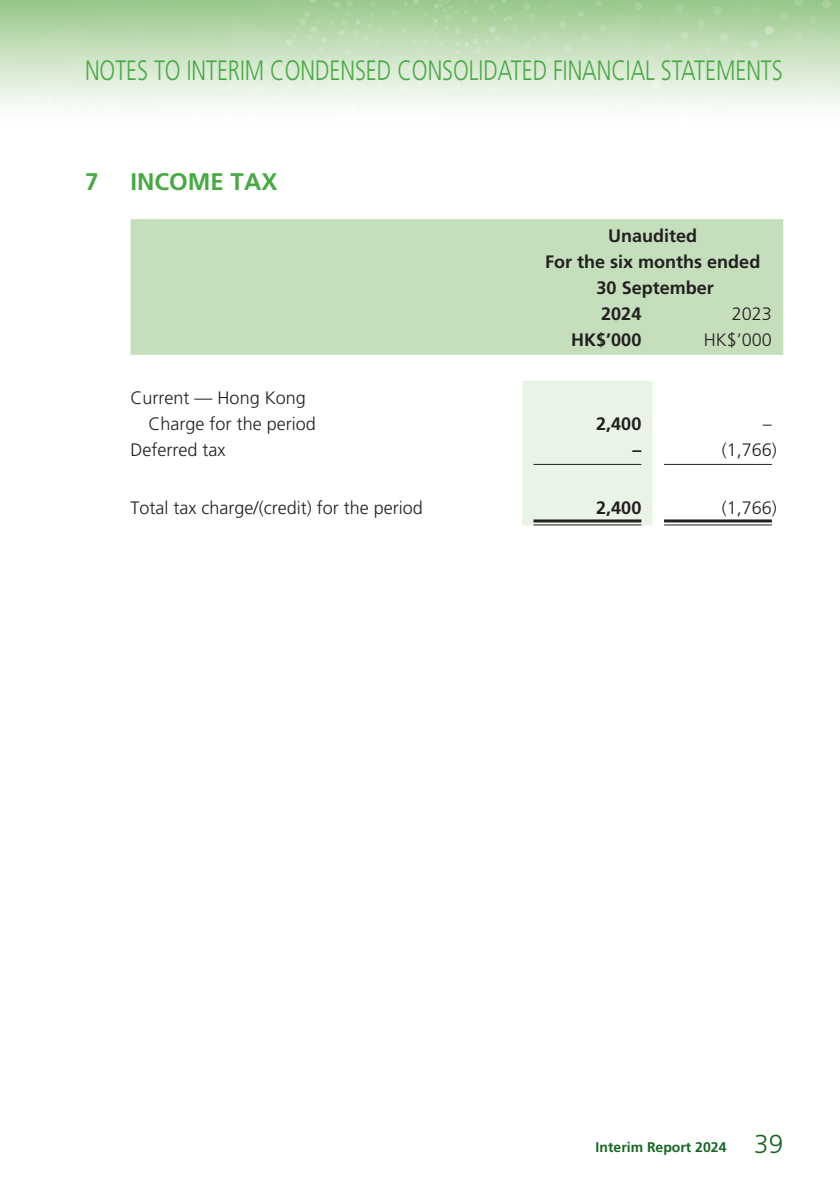
<style>
.page{position:relative;width:840px;height:1191px;background:#fff}
.page>*{position:absolute;margin:0;border:0;box-sizing:border-box;transform-origin:0 0}
.t1{font:300 28px "Frutiger LT Std";color:#46aa42;scale:.78 1}
._01_H1{font:700 24px "Frutiger LT Std";color:#46aa42}
._50_Table_txt{font:300 18px "Frutiger LT Std";color:#231f20}
._50_Table_txt-2{font:700 18px "Frutiger LT Std";color:#231f20}
.t2{font:700 14px "Frutiger LT Std";color:#166722}
.s1{font-weight:300;font-size:26px}
</style>
<div class="page">
<img style="left:0;top:0;width:839px;height:526px">
<div style="left:130px;top:219px;width:652px;height:136px;background:#c5dfbc"></div>
<div style="left:522px;top:381px;width:130px;height:144px;background:#eaf4e6"></div>
<hr style="left:533px;top:464px;width:108px;height:1px;background:#231f20">
<hr style="left:663px;top:464px;width:108px;height:1px;background:#231f20">
<hr style="left:533px;top:519px;width:108px;height:3px;background:#231f20">
<hr style="left:533px;top:524px;width:108px;height:1px;background:#231f20">
<hr style="left:663px;top:519px;width:108px;height:3px;background:#231f20">
<hr style="left:663px;top:524px;width:108px;height:1px;background:#231f20">
<h1 class="t1" style="left:85px;top:54px;width:895px">NOTES TO INTERIM CONDENSED CONSOLIDATED FINANCIAL STATEMENTS</h1>
<p class="_01_H1" style="left:85px;top:168px;width:15px">7</p>
<p class="_01_H1" style="left:130px;top:168px;width:148px">INCOME TAX</p>
<p class="_50_Table_txt-2" style="left:607px;top:225px;width:91px">Unaudited</p>
<p class="_50_Table_txt-2" style="left:544px;top:251px;width:217px">For the six months ended</p>
<p class="_50_Table_txt-2" style="left:596px;top:277px;width:119px">30 September</p>
<p class="_50_Table_txt-2" style="left:601px;top:303px;width:42px">2024</p>
<p class="_50_Table_txt" style="left:731px;top:304px;width:42px">2023</p>
<p class="_50_Table_txt-2" style="left:571px;top:329px;width:72px">HK$’000</p>
<p class="_50_Table_txt" style="left:703px;top:330px;width:70px">HK$’000</p>
<p class="_50_Table_txt" style="left:130px;top:387px;width:177px">Current — Hong Kong</p>
<p class="_50_Table_txt" style="left:148px;top:413px;width:169px">Charge for the period</p>
<p class="_50_Table_txt-2" style="left:596px;top:413px;width:47px">2,400</p>
<p class="_50_Table_txt" style="left:762px;top:413px;width:10px">–</p>
<p class="_50_Table_txt" style="left:130px;top:439px;width:96px">Deferred tax</p>
<p class="_50_Table_txt-2" style="left:632px;top:439px;width:10px">–</p>
<p class="_50_Table_txt" style="left:721px;top:439px;width:57px">(1,766)</p>
<p class="_50_Table_txt" style="left:130px;top:497px;width:294px">Total tax charge/(credit) for the period</p>
<p class="_50_Table_txt-2" style="left:596px;top:497px;width:47px">2,400</p>
<p class="_50_Table_txt" style="left:721px;top:497px;width:57px">(1,766)</p>
<p class="t2" style="left:595px;top:1139px;width:189px">Interim Report 2024 <span class="s1">39</span></p>
</div>
